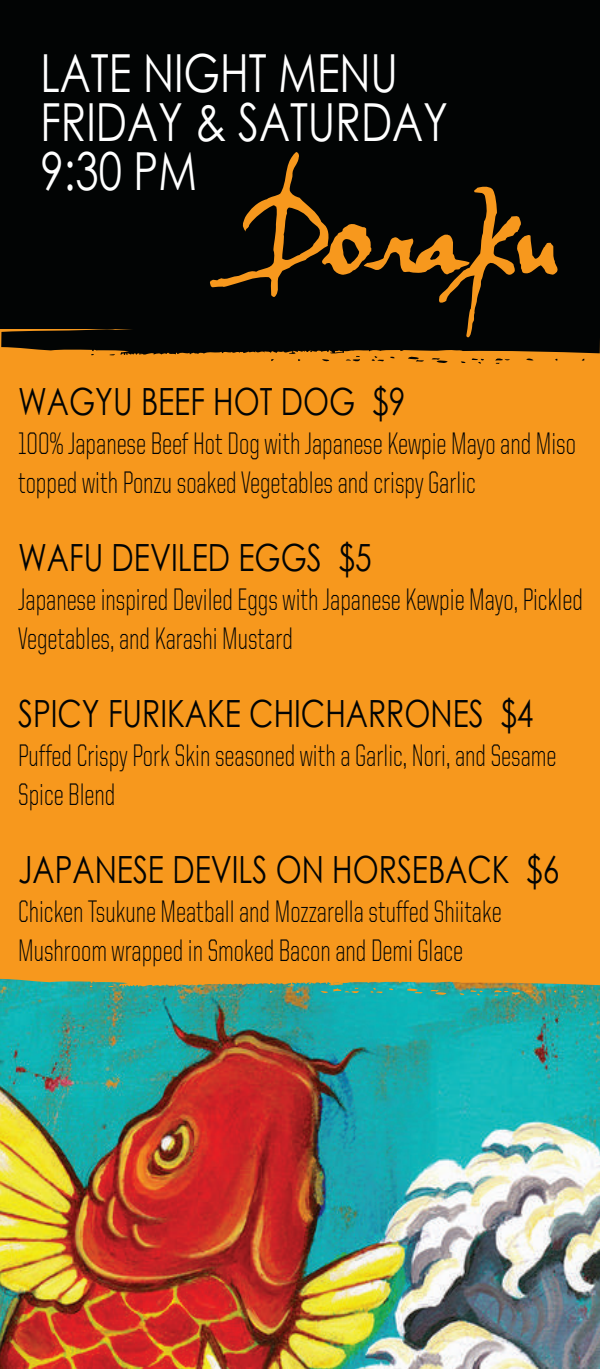
<style>
.page{position:relative;width:600px;height:1369px;background:#fff}
.page>*{position:absolute;margin:0;border:0;box-sizing:border-box;transform-origin:0 0}
.t1{font:52.5px/49px "Century Gothic";color:#fff;scale:.8 1}
.t2{font:37.5px "Century Gothic";color:#020404;scale:.8 1}
.t3{font:300 31.2px/39px "United Sans Semi Cond";color:#020404;scale:.8 1}
</style>
<div class="page">
<img style="left:0;top:997px;width:600px;height:372px">
<div style="left:0;top:262px;width:600px;height:702px;background:#f7981d"></div>
<div style="left:0;top:0;width:600px;height:329px;background:#020404"></div>
<svg style="left:1px;top:152px;width:599px;height:212px"></svg>
<svg style="left:0;top:964px;width:600px;height:33px;background:#a79c4d"></svg>
<h1 class="t1" style="left:40px;top:47px;width:511px">LATE NIGHT MENU<br>FRIDAY &amp; SATURDAY<br>9:30 PM</h1>
<p class="t2" style="left:18px;top:375px;width:485px">WAGYU BEEF HOT DOG $9</p>
<p class="t3" style="left:18px;top:424px;width:699px">100% Japanese Beef Hot Dog with Japanese Kewpie Mayo and Miso topped with Ponzu soaked Vegetables and crispy Garlic</p>
<p class="t2" style="left:18px;top:531px;width:443px">WAFU DEVILED EGGS $5</p>
<p class="t3" style="left:18px;top:580px;width:708px">Japanese inspired Deviled Eggs with Japanese Kewpie Mayo, Pickled<br>Vegetables, and Karashi Mustard</p>
<p class="t2" style="left:18px;top:687px;width:646px">SPICY FURIKAKE CHICHARRONES $4</p>
<p class="t3" style="left:18px;top:736px;width:675px">Puffed Crispy Pork Skin seasoned with a Garlic, Nori, and Sesame<br>Spice Blend</p>
<p class="t2" style="left:18px;top:843px;width:678px">JAPANESE DEVILS ON HORSEBACK $6</p>
<p class="t3" style="left:18px;top:892px;width:606px">Chicken Tsukune Meatball and Mozzarella stuffed Shiitake<br>Mushroom wrapped in Smoked Bacon and Demi Glace</p>
</div>
